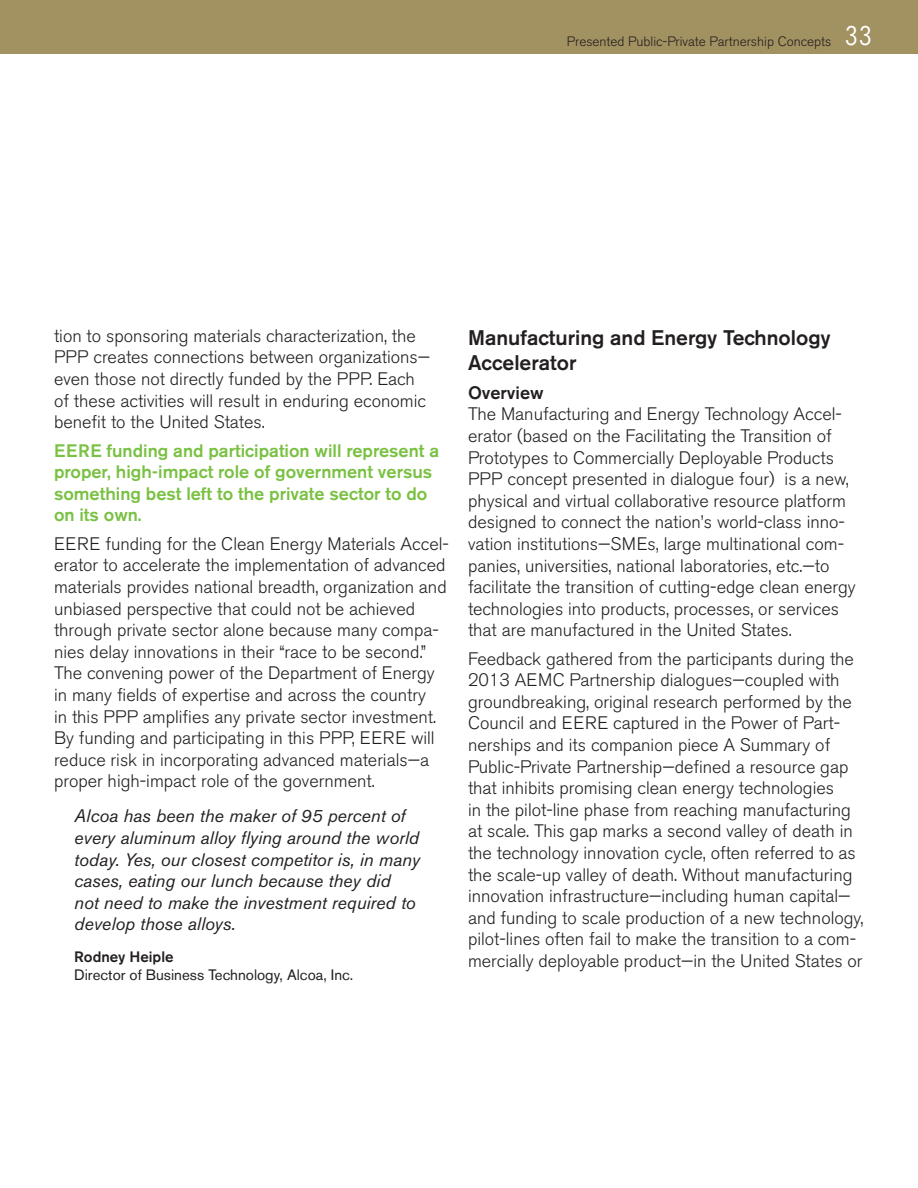
<style>
.page{position:relative;width:918px;height:1188px;background:#fff}
.page>*{position:absolute;margin:0;border:0;box-sizing:border-box;transform-origin:0 0}
.Subhead{font:500 21px/25.2px "Akzidenz Grotesk BE";color:#231f20}
.Body{font:300 18px/21.6px "Akzidenz Grotesk BE";color:#231f20}
.Pull_Quote{font:italic 18px/21.6px "Akzidenz Grotesk BE";color:#231f20}
.Body_Bold_Green{font:500 18px/21.6px "Akzidenz Grotesk BE";color:#79c142}
.Body_Bold{font:500 18px "Akzidenz Grotesk BE";color:#231f20}
.Pull_Quote_Attribute{font:15px "Akzidenz Grotesk BE";color:#231f20}
.Pull_Quote_Attribute-2{font:500 15px "Akzidenz Grotesk BE";color:#231f20}
.t1{font:300 13.5px "Akzidenz Grotesk BE";color:#231f20}
.s1{font-family:"Numbers Claimcheck";font-weight:400;font-size:27px;color:#fff}
</style>
<div class="page">
<div style="left:0;top:0;width:918px;height:54px;background:#a29161"></div>
<p class="t1" style="left:567px;top:33px;width:307px">Presented Public-Private Partnership Concepts <span class="s1">33</span></p>
<p class="Body" style="left:54px;top:325px;width:378px">tion to sponsoring materials characterization, the PPP creates connections between organizations— even those not directly funded by the PPP. Each of these activities will result in enduring economic benefit to the United States.</p>
<p class="Body_Bold_Green" style="left:54px;top:439px;width:387px">EERE funding and participation will represent a proper, high-impact role of government versus something best left to the private sector to do on its own.</p>
<p class="Body" style="left:54px;top:533px;width:396px">EERE funding for the Clean Energy Materials Accel&shy;erator to accelerate the implementation of advanced materials provides national breadth, organization and unbiased perspective that could not be achieved through private sector alone because many compa&shy;nies delay innovations in their “race to be second.” The convening power of the Department of Energy in many fields of expertise and across the country<br>in this PPP amplifies any private sector investment.<br>By funding and participating in this PPP, EERE will reduce risk in incorporating advanced materials—a proper high-impact role of the government.</p>
<p class="Pull_Quote" style="left:74px;top:805px;width:347px">Alcoa has been the maker of 95 percent of every aluminum alloy flying around the world today. Yes, our closest competitor is, in many cases, eating our lunch because they did<br>not need to make the investment required to develop those alloys.</p>
<p class="Pull_Quote_Attribute-2" style="left:74px;top:948px;width:101px">Rodney Heiple</p>
<p class="Pull_Quote_Attribute" style="left:74px;top:966px;width:281px">Director of Business Technology, Alcoa, Inc.</p>
<p class="Subhead" style="left:468px;top:325px;width:364px">Manufacturing and Energy Technology<br>Accelerator</p>
<p class="Body_Bold" style="left:468px;top:381px;width:77px">Overview</p>
<p class="Body" style="left:468px;top:404px;width:389px">The Manufacturing and Energy Technology Accel&shy;erator (based on the Facilitating the Transition of Prototypes to Commercially Deployable Products PPP concept presented in dialogue four) is a new, physical and virtual collaborative resource platform designed to connect the nation’s world-class inno&shy;vation institutions—SMEs, large multinational com&shy;panies, universities, national laboratories, etc.—to facilitate the transition of cutting-edge clean energy technologies into products, processes, or services that are manufactured in the United States.</p>
<p class="Body" style="left:468px;top:648px;width:397px">Feedback gathered from the participants during the 2013 AEMC Partnership dialogues—coupled with groundbreaking, original research performed by the Council and EERE captured in the Power of Part&shy;nerships and its companion piece A Summary of Public-Private Partnership—defined a resource gap that inhibits promising clean energy technologies<br>in the pilot-line phase from reaching manufacturing at scale. This gap marks a second valley of death in the technology innovation cycle, often referred to as the scale-up valley of death. Without manufacturing innovation infrastructure—including human capital— and funding to scale production of a new technology, pilot-lines often fail to make the transition to a com&shy;mercially deployable product—in the United States or</p>
</div>
